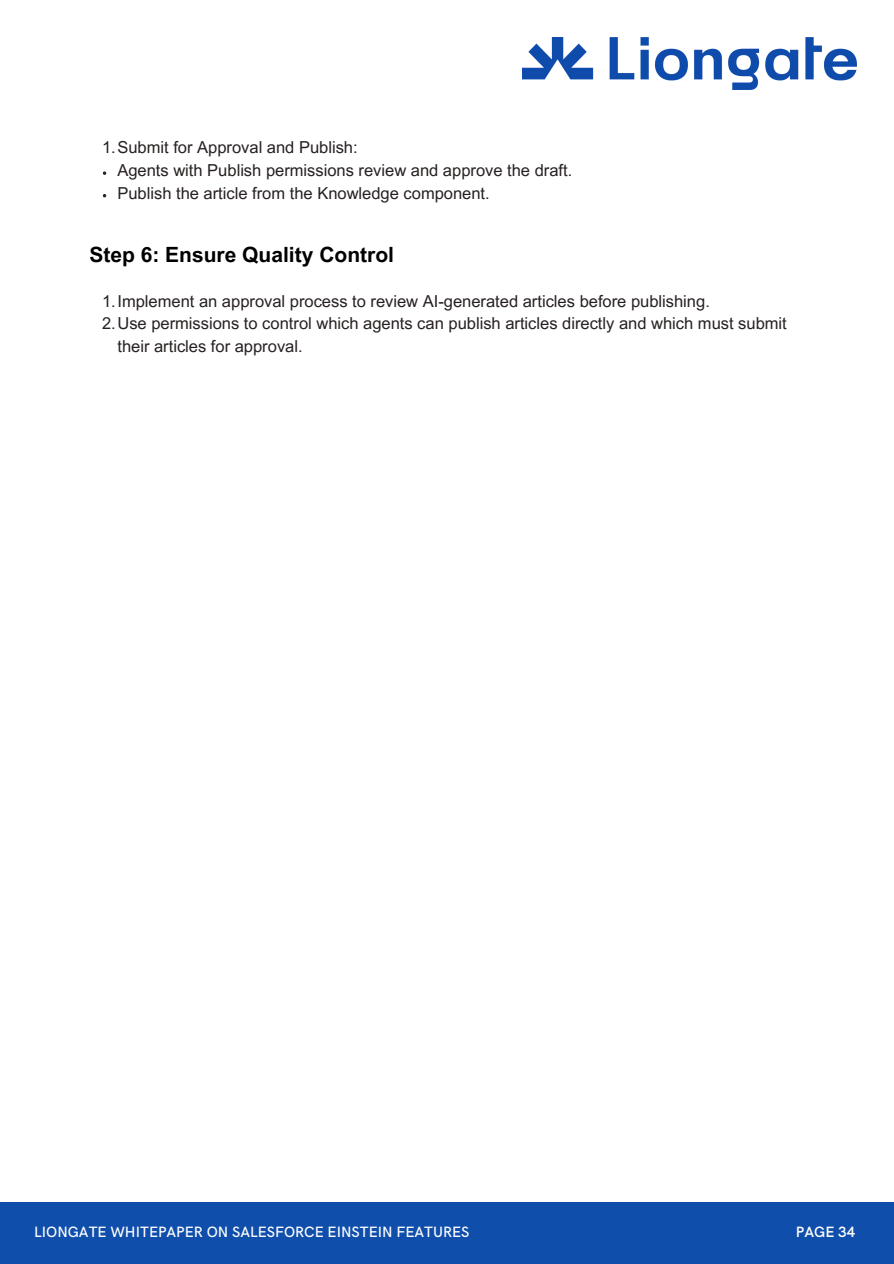
<style>
.page{position:relative;width:894px;height:1264px;background:#fff}
.page>*{position:absolute;margin:0;border:0;box-sizing:border-box;transform-origin:0 0}
.t1{font:700 21px "Arial MT Pro";color:#000}
.t2{font:16.5px/22.5px "Arial MT Pro";color:#272020}
.t3{font:500 15px "HK Grotesk";color:#fff}
.t4{font:600 15px "HK Grotesk";color:#fff}
</style>
<div class="page">
<div style="left:0;top:1202px;width:893px;height:61px;background:#104eab"></div>
<img style="left:522px;top:38px;width:334px;height:51px">
<svg style="left:103px;top:171px;width:3px;height:4px"></svg>
<p class="t2" style="left:102px;top:138px;width:257px">1.Submit for Approval and Publish:</p>
<p class="t2" style="left:117px;top:161px;width:456px">Agents with Publish permissions review and approve the draft.</p>
<p class="t2" style="left:117px;top:183px;width:374px">Publish the article from the Knowledge component.</p>
<h1 class="t1" style="left:89px;top:246px;width:306px">Step 6: Ensure Quality Control</h1>
<p class="t2" style="left:102px;top:292px;width:609px">1.Implement an approval process to review AI-generated articles before publishing.</p>
<p class="t2" style="left:117px;top:314px;width:670px;text-indent:-15px">2.Use permissions to control which agents can publish articles directly and which must submit their articles for approval.</p>
<h2 class="t3" style="left:34px;top:1223px;width:437px">LIONGATE WHITEPAPER ON SALESFORCE EINSTEIN FEATURES</h2>
<h2 class="t4" style="left:795px;top:1223px;width:61px">PAGE 34</h2>
</div>
